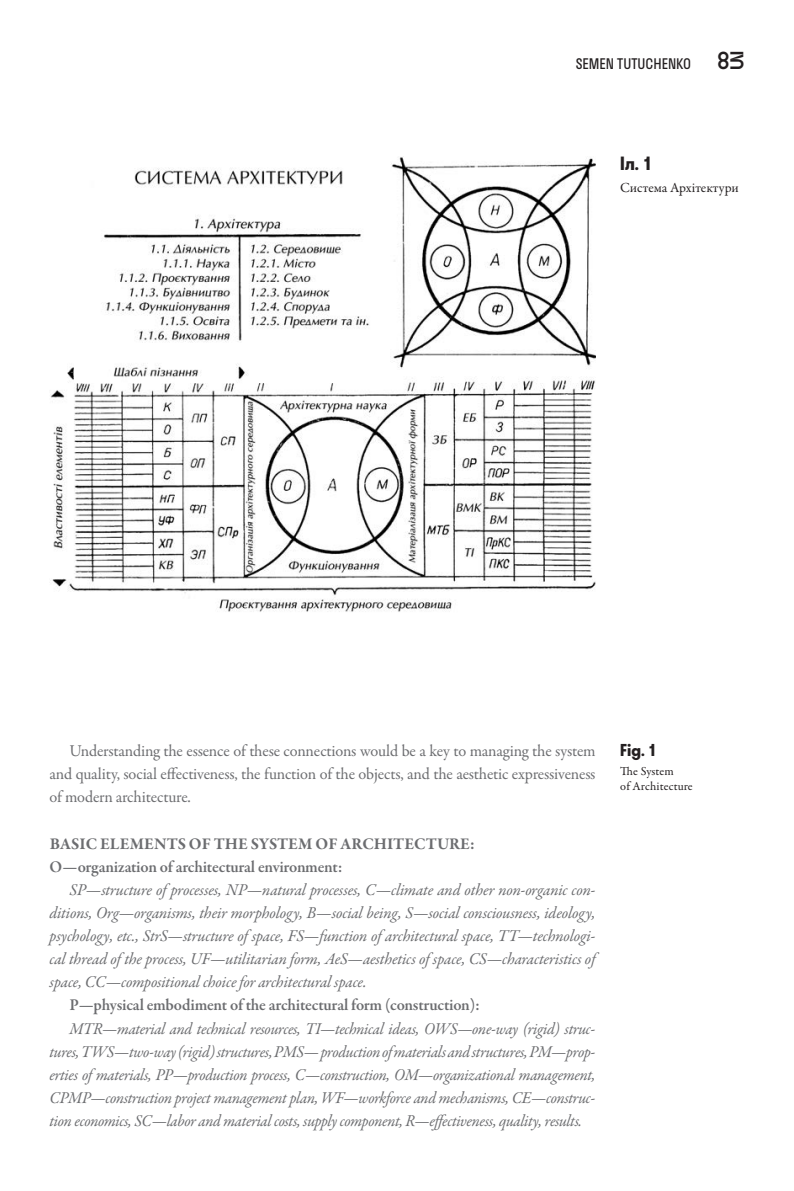
<style>
.page{position:relative;width:794px;height:1191px;background:#fff}
.page>*{position:absolute;margin:0;border:0;box-sizing:border-box;transform-origin:0 0}
.t1{font:700 17.5px "Stratos LC Web";color:#231f20}
.t2{font:italic 16.62px/23.1px "Garamond Premr Pro";letter-spacing:-.02em;color:#6c6d70;text-align:justify;scale:.96 1}
.t3{font:italic 16.62px/23.1px "Garamond Premr Pro";letter-spacing:-.02em;color:#6c6d70;text-align:justify}
.t4{font:16.62px/23.1px "Garamond Premr Pro";letter-spacing:-.01em;color:#6c6d70;text-align:justify}
.t5{font:600 16.62px "Garamond Premr Pro";letter-spacing:-.015em;color:#6c6d70}
.t6{font:700 16.62px "Garamond Premr Pro";color:#6c6d70}
.t7{font:700 15.75px "Stratos LC Web";color:#231f20}
.t8{font:14px "Garamond Premr Pro";color:#231f20}
.t9{font:14px "Stratos LC Web";color:#231f20}
.t10{font:12.25px "Garamond Premr Pro";letter-spacing:.005em;color:#231f20}
.s1{font-family:"BASEBLOOM Trial";font-size:24.5px}
</style>
<div class="page">
<img style="left:50px;top:157px;width:545px;height:455px">
<p class="t9" style="left:576px;top:53px;width:170px">SEMEN TUTUCHENKO <span class="s1">83</span></p>
<p class="t1" style="left:620px;top:149px;width:34px">Іл. 1</p>
<p class="t8" style="left:620px;top:180px;width:120px">Система Архітектури</p>
<p class="t4" style="left:50px;top:740px;width:547px;text-indent:20px">Understanding the essence of these connections would be a key to managing the system and quality, social effectiveness, the function of the objects, and the aesthetic expressiveness of modern architecture.</p>
<p class="t6" style="left:50px;top:833px;width:427px">BASIC ELEMENTS OF THE SYSTEM OF ARCHITECTURE:</p>
<p class="t5" style="left:50px;top:856px;width:294px">O—organization of architectural environment:</p>
<p class="t3" style="left:50px;top:879px;width:547px;text-indent:20px">SP—structure of processes, NP—natural processes, C—climate and other non-organic con&shy;ditions, Org—organisms, their morphology, B—social being, S—social consciousness, ideology, psychology, etc., StrS—structure of space, FS—function of architectural space, TT—technologi&shy;cal thread of the process, UF—utilitarian form, AeS—aesthetics of space, CS—characteristics of space, CC—compositional choice for architectural space.</p>
<p class="t5" style="left:69px;top:995px;width:412px">P—physical embodiment of the architectural form (construction):</p>
<p class="t2" style="left:50px;top:1017px;width:570px;text-indent:20px">MTR—material and technical resources, TI—technical ideas, OWS—one-way (rigid) struc&shy;tures, TWS—two-way (rigid) structures, PMS— production of materials and structures, PM—prop&shy;erties of materials, PP—production process, C—construction, OM—organizational management, CPMP—construction project management plan, WF—workforce and mechanisms, CE—construc&shy;tion economics, SC—labor and material costs, supply component, R—effectiveness, quality, results.</p>
<p class="t7" style="left:620px;top:737px;width:38px">Fig. 1</p>
<p class="t10" style="left:620px;top:764px;width:55px">The System</p>
<p class="t10" style="left:620px;top:778px;width:74px">of Architecture</p>
</div>
